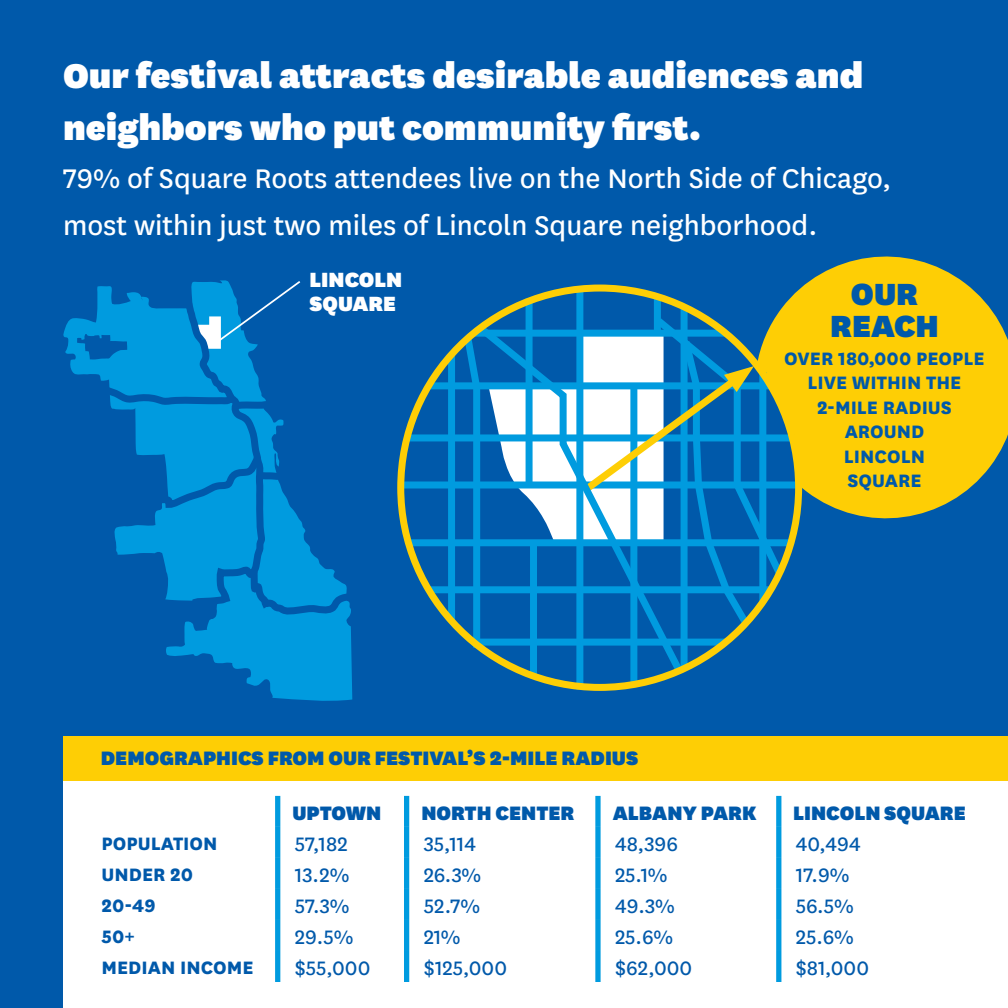
<style>
.page{position:relative;width:1008px;height:1008px;background:#fff}
.page>*{position:absolute;margin:0;border:0;box-sizing:border-box;transform-origin:0 0}
.t1{font:900 40.25px/52.5px "National";color:#fff}
.t2{font:900 35.88px/31.5px "National";color:#0059aa;text-align:center}
.t3{font:31.5px/47.2px "National";color:#fff}
.t4{font:900 24.15px/24.5px "National";color:#fff}
.t5{font:22.75px "National";color:#0059aa}
.t6{font:900 22.75px "National";color:#0059aa}
.t7{font:800 21px/24.5px "National";color:#0059aa;text-align:center}
</style>
<div class="page">
<div style="left:0;top:721px;width:94px;height:287px;background:#0059aa"></div>
<div style="left:0;top:0;width:1008px;height:765px;background:#0059aa"></div>
<svg style="left:779px;top:256px;width:229px;height:279px;fill:#fece05"></svg>
<svg style="left:576px;top:287px;width:7px;height:403px"></svg>
<svg style="left:428px;top:586px;width:32px;height:7px"></svg>
<svg style="left:407px;top:539px;width:386px;height:7px"></svg>
<div style="left:399px;top:482px;width:401px;height:7px;background:#009bdf"></div>
<svg style="left:406px;top:434px;width:388px;height:7px"></svg>
<svg style="left:427px;top:382px;width:33px;height:7px"></svg>
<svg style="left:526px;top:299px;width:7px;height:12px"></svg>
<div style="left:448px;top:354px;width:7px;height:268px;background:#009bdf"></div>
<svg style="left:654px;top:294px;width:7px;height:17px"></svg>
<svg style="left:460px;top:311px;width:329px;height:344px"></svg>
<svg style="left:470px;top:317px;width:219px;height:364px"></svg>
<svg style="left:63px;top:316px;width:289px;height:385px"></svg>
<div style="left:63px;top:765px;width:945px;height:243px;background:#fff"></div>
<div style="left:63px;top:736px;width:945px;height:45px;background:#fece05"></div>
<svg style="left:97px;top:280px;width:255px;height:342px"></svg>
<div style="left:275px;top:796px;width:5px;height:31px;background:#009bdf"></div>
<div style="left:275px;top:827px;width:5px;height:31px;background:#009bdf"></div>
<div style="left:275px;top:858px;width:5px;height:31px;background:#009bdf"></div>
<div style="left:275px;top:889px;width:5px;height:31px;background:#009bdf"></div>
<div style="left:275px;top:920px;width:5px;height:31px;background:#009bdf"></div>
<div style="left:275px;top:951px;width:5px;height:31px;background:#009bdf"></div>
<div style="left:404px;top:796px;width:5px;height:31px;background:#009bdf"></div>
<div style="left:404px;top:827px;width:5px;height:31px;background:#009bdf"></div>
<div style="left:404px;top:858px;width:5px;height:31px;background:#009bdf"></div>
<div style="left:404px;top:889px;width:5px;height:31px;background:#009bdf"></div>
<div style="left:404px;top:920px;width:5px;height:31px;background:#009bdf"></div>
<div style="left:404px;top:951px;width:5px;height:31px;background:#009bdf"></div>
<div style="left:595px;top:796px;width:6px;height:31px;background:#009bdf"></div>
<div style="left:595px;top:827px;width:6px;height:31px;background:#009bdf"></div>
<div style="left:595px;top:858px;width:6px;height:31px;background:#009bdf"></div>
<div style="left:595px;top:889px;width:6px;height:31px;background:#009bdf"></div>
<div style="left:595px;top:920px;width:6px;height:31px;background:#009bdf"></div>
<div style="left:595px;top:951px;width:6px;height:31px;background:#009bdf"></div>
<div style="left:776px;top:796px;width:5px;height:31px;background:#009bdf"></div>
<div style="left:776px;top:827px;width:5px;height:31px;background:#009bdf"></div>
<div style="left:776px;top:858px;width:5px;height:31px;background:#009bdf"></div>
<div style="left:776px;top:889px;width:5px;height:31px;background:#009bdf"></div>
<div style="left:776px;top:920px;width:5px;height:31px;background:#009bdf"></div>
<div style="left:776px;top:951px;width:5px;height:31px;background:#009bdf"></div>
<h1 class="t1" style="left:63px;top:47px;width:802px">Our festival attracts desirable audiences and neighbors who put community first.</h1>
<h3 class="t3" style="left:63px;top:153px;width:830px">79% of Square Roots attendees live on the North Side of Chicago, most within just two miles of Lincoln Square neighborhood.</h3>
<p class="t4" style="left:310px;top:266px;width:94px">LINCOLN<br>SQUARE</p>
<h2 class="t2" style="left:830px;top:276px;width:110px">OUR<br>REACH</h2>
<p class="t7" style="left:784px;top:345px;width:202px">OVER 180,000 PEOPLE<br>LIVE WITHIN THE<br>2-MILE RADIUS<br>AROUND<br>LINCOLN<br>SQUARE</p>
<p class="t6" style="left:101px;top:742px;width:539px">DEMOGRAPHICS FROM OUR FESTIVAL’S 2-MILE RADIUS</p>
<p class="t6" style="left:292px;top:797px;width:90px">UPTOWN</p>
<p class="t6" style="left:421px;top:797px;width:155px">NORTH CENTER</p>
<p class="t6" style="left:613px;top:797px;width:145px">ALBANY PARK</p>
<p class="t6" style="left:793px;top:797px;width:174px">LINCOLN SQUARE</p>
<p class="t7" style="left:102px;top:829px;width:117px">POPULATION</p>
<p class="t5" style="left:295px;top:829px;width:54px">57,182</p>
<p class="t5" style="left:424px;top:829px;width:54px">35,114</p>
<p class="t5" style="left:615px;top:829px;width:64px">48,396</p>
<p class="t5" style="left:796px;top:829px;width:66px">40,494</p>
<p class="t7" style="left:102px;top:860px;width:93px">UNDER 20</p>
<p class="t5" style="left:295px;top:860px;width:56px">13.2%</p>
<p class="t5" style="left:424px;top:860px;width:59px">26.3%</p>
<p class="t5" style="left:615px;top:860px;width:54px">25.1%</p>
<p class="t5" style="left:796px;top:860px;width:55px">17.9%</p>
<p class="t7" style="left:102px;top:891px;width:56px">20-49</p>
<p class="t5" style="left:295px;top:891px;width:56px">57.3%</p>
<p class="t5" style="left:424px;top:891px;width:58px">52.7%</p>
<p class="t5" style="left:615px;top:891px;width:61px">49.3%</p>
<p class="t5" style="left:796px;top:891px;width:59px">56.5%</p>
<p class="t7" style="left:102px;top:922px;width:35px">50+</p>
<p class="t5" style="left:295px;top:922px;width:60px">29.5%</p>
<p class="t5" style="left:424px;top:922px;width:38px">21%</p>
<p class="t5" style="left:615px;top:922px;width:60px">25.6%</p>
<p class="t5" style="left:796px;top:922px;width:60px">25.6%</p>
<p class="t7" style="left:102px;top:953px;width:154px">MEDIAN INCOME</p>
<p class="t5" style="left:295px;top:953px;width:77px">$55,000</p>
<p class="t5" style="left:424px;top:953px;width:85px">$125,000</p>
<p class="t5" style="left:615px;top:953px;width:79px">$62,000</p>
<p class="t5" style="left:796px;top:953px;width:75px">$81,000</p>
</div>
